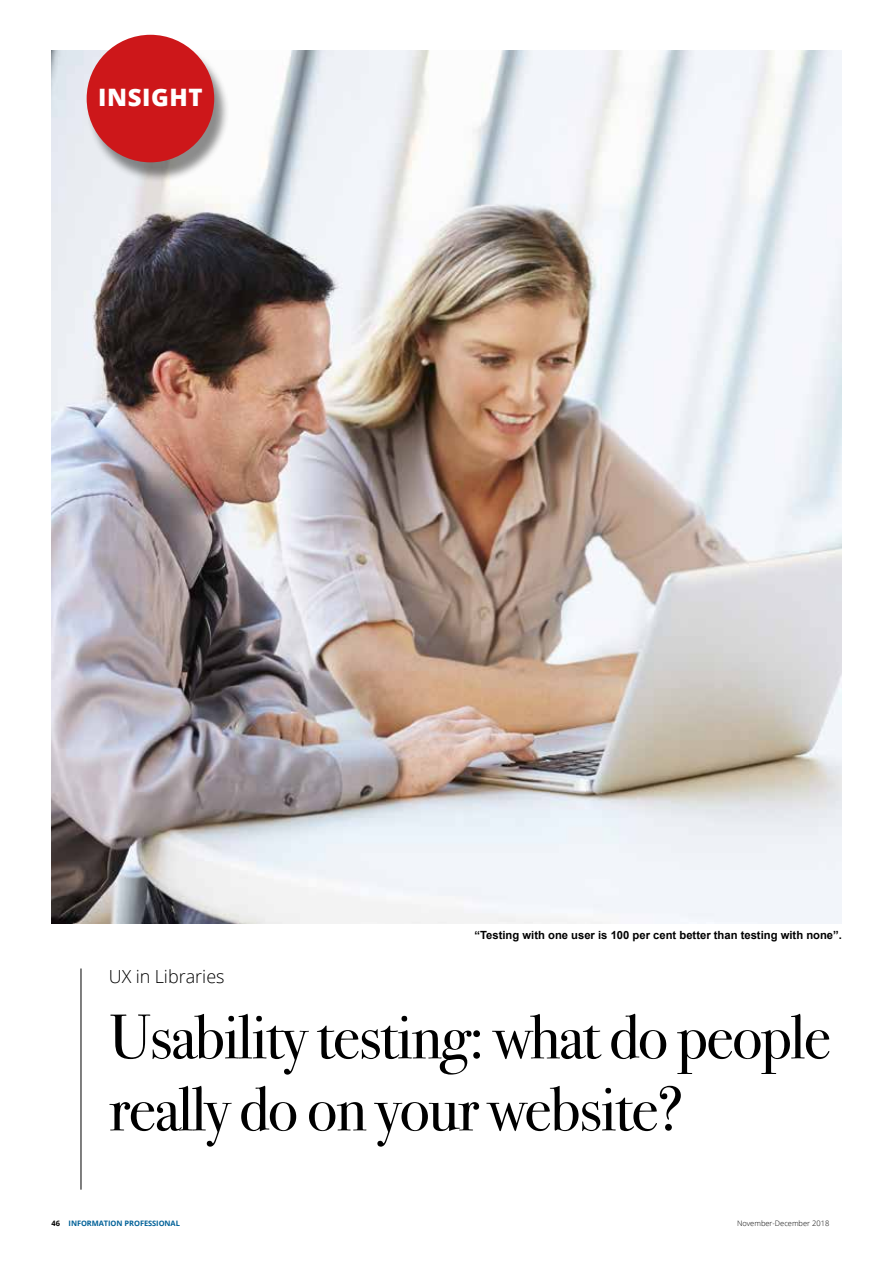
<style>
.page{position:relative;width:893px;height:1263px;background:#fff}
.page>*{position:absolute;margin:0;border:0;box-sizing:border-box;transform-origin:0 0}
.t1{font:63px/72px "Bodoni Svty Two ITCTT";letter-spacing:-.02em;color:#000}
.t2{font:800 24px "Open Sans";letter-spacing:.025em;color:#fff}
.t3{font:300 18px "Open Sans";color:#000}
.t4{font:700 11.25px "Arial";color:#000}
.t5{font:700 7.5px "Open Sans";letter-spacing:-.01em;color:#006198}
.t6{font:300 7.5px "Open Sans";color:#000}
.s1{color:#000}
</style>
<div class="page">
<img style="left:51px;top:50px;width:791px;height:873px">
<hr style="left:81px;top:968px;width:1px;height:221px;background:#000">
<div style="left:86px;top:39px;width:143px;height:144px;background:#000;opacity:.45"></div>
<div style="left:87px;top:35px;width:127px;height:127px;background:#cd171a;border-radius:50%"></div>
<h2 class="t2" style="left:98px;top:79px;width:106px">INSIGHT</h2>
<h3 class="t3" style="left:109px;top:964px;width:117px">UX in Libraries</h3>
<p class="t4" style="left:475px;top:928px;width:369px">“Testing with one user is 100 per cent better than testing with none”.</p>
<h1 class="t1" style="left:109px;top:994px;width:723px">Usability testing: what do people really do on your website?</h1>
<p class="t5" style="left:51px;top:1218px;width:130px"><span class="s1">46</span> INFORMATION PROFESSIONAL</p>
<p class="t6" style="left:737px;top:1218px;width:94px">November-December 2018</p>
</div>
